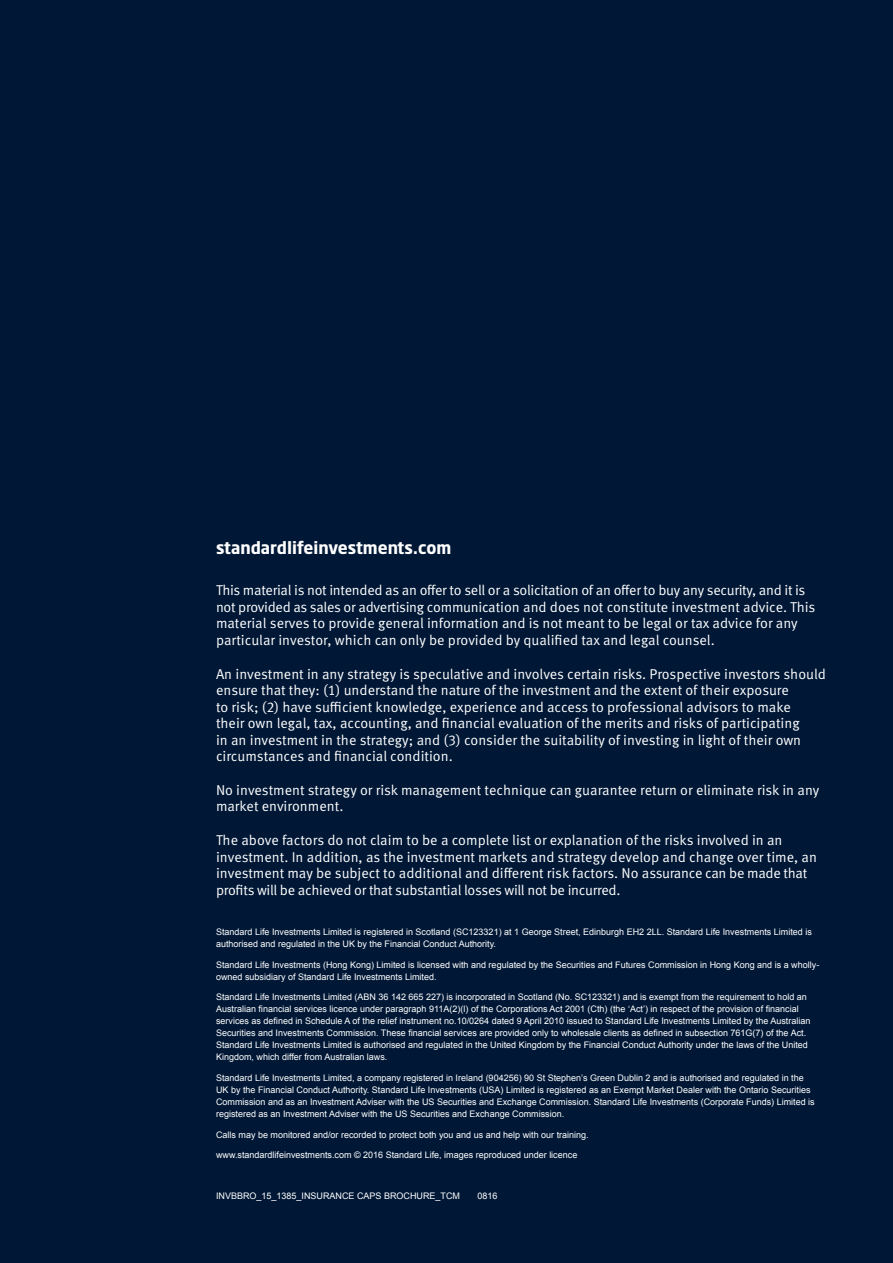
<style>
.page{position:relative;width:893px;height:1263px;background:#001836}
.page>*{position:absolute;margin:0;border:0;box-sizing:border-box;transform-origin:0 0}
.t1{font:700 18px "Standard Life";color:#fff}
.Body_text_9_5{font:14.25px/16.5px "Meta Standard Life Pro TF Norm";color:#fff}
.ZCLAUSE{font:9px/12px "Arial";color:#fff}
</style>
<div class="page">
<p class="t1" style="left:216px;top:536px;width:237px">standardlifeinvestments.com</p>
<p class="Body_text_9_5" style="left:216px;top:581px;width:601px">This material is not intended as an offer to sell or a solicitation of an offer to buy any security, and it is not provided as sales or advertising communication and does not constitute investment advice. This material serves to provide general information and is not meant to be legal or tax advice for any particular investor, which can only be provided by qualified tax and legal counsel.</p>
<p class="Body_text_9_5" style="left:216px;top:664px;width:611px">An investment in any strategy is speculative and involves certain risks. Prospective investors should ensure that they: (1) understand the nature of the investment and the extent of their exposure<br>to risk; (2) have sufficient knowledge, experience and access to professional advisors to make<br>their own legal, tax, accounting, and financial evaluation of the merits and risks of participating<br>in an investment in the strategy; and (3) consider the suitability of investing in light of their own circumstances and financial condition.</p>
<p class="Body_text_9_5" style="left:216px;top:781px;width:605px">No investment strategy or risk management technique can guarantee return or eliminate risk in any market environment.</p>
<p class="Body_text_9_5" style="left:216px;top:831px;width:603px">The above factors do not claim to be a complete list or explanation of the risks involved in an investment. In addition, as the investment markets and strategy develop and change over time, an investment may be subject to additional and different risk factors. No assurance can be made that profits will be achieved or that substantial losses will not be incurred.</p>
<p class="ZCLAUSE" style="left:216px;top:926px;width:597px">Standard Life Investments Limited is registered in Scotland (SC123321) at 1 George Street, Edinburgh EH2 2LL. Standard Life Investments Limited is authorised and regulated in the UK by the Financial Conduct Authority.</p>
<p class="ZCLAUSE" style="left:216px;top:959px;width:605px">Standard Life Investments (Hong Kong) Limited is licensed with and regulated by the Securities and Futures Commission in Hong Kong and is a wholly&shy;owned subsidiary of Standard Life Investments Limited.</p>
<p class="ZCLAUSE" style="left:216px;top:991px;width:596px">Standard Life Investments Limited (ABN 36 142 665 227) is incorporated in Scotland (No. SC123321) and is exempt from the requirement to hold an Australian financial services licence under paragraph 911A(2)(l) of the Corporations Act 2001 (Cth) (the ‘Act’) in respect of the provision of financial services as defined in Schedule A of the relief instrument no.10/0264 dated 9 April 2010 issued to Standard Life Investments Limited by the Australian Securities and Investments Commission. These financial services are provided only to wholesale clients as defined in subsection 761G(7) of the Act.<br>Standard Life Investments Limited is authorised and regulated in the United Kingdom by the Financial Conduct Authority under the laws of the United Kingdom, which differ from Australian laws.</p>
<p class="ZCLAUSE" style="left:216px;top:1072px;width:600px">Standard Life Investments Limited, a company registered in Ireland (904256) 90 St Stephen’s Green Dublin 2 and is authorised and regulated in the UK by the Financial Conduct Authority. Standard Life Investments (USA) Limited is registered as an Exempt Market Dealer with the Ontario Securities Commission and as an Investment Adviser with the US Securities and Exchange Commission. Standard Life Investments (Corporate Funds) Limited is registered as an Investment Adviser with the US Securities and Exchange Commission.</p>
<p class="ZCLAUSE" style="left:216px;top:1128px;width:374px">Calls may be monitored and/or recorded to protect both you and us and help with our training.</p>
<p class="ZCLAUSE" style="left:216px;top:1149px;width:363px">www.standardlifeinvestments.com © 2016 Standard Life, images reproduced under licence</p>
<p class="ZCLAUSE" style="left:216px;top:1190px;width:246px">INVBBRO_15_1385_INSURANCE CAPS BROCHURE_TCM</p>
<p class="ZCLAUSE" style="left:478px;top:1190px;width:22px">0816</p>
</div>
